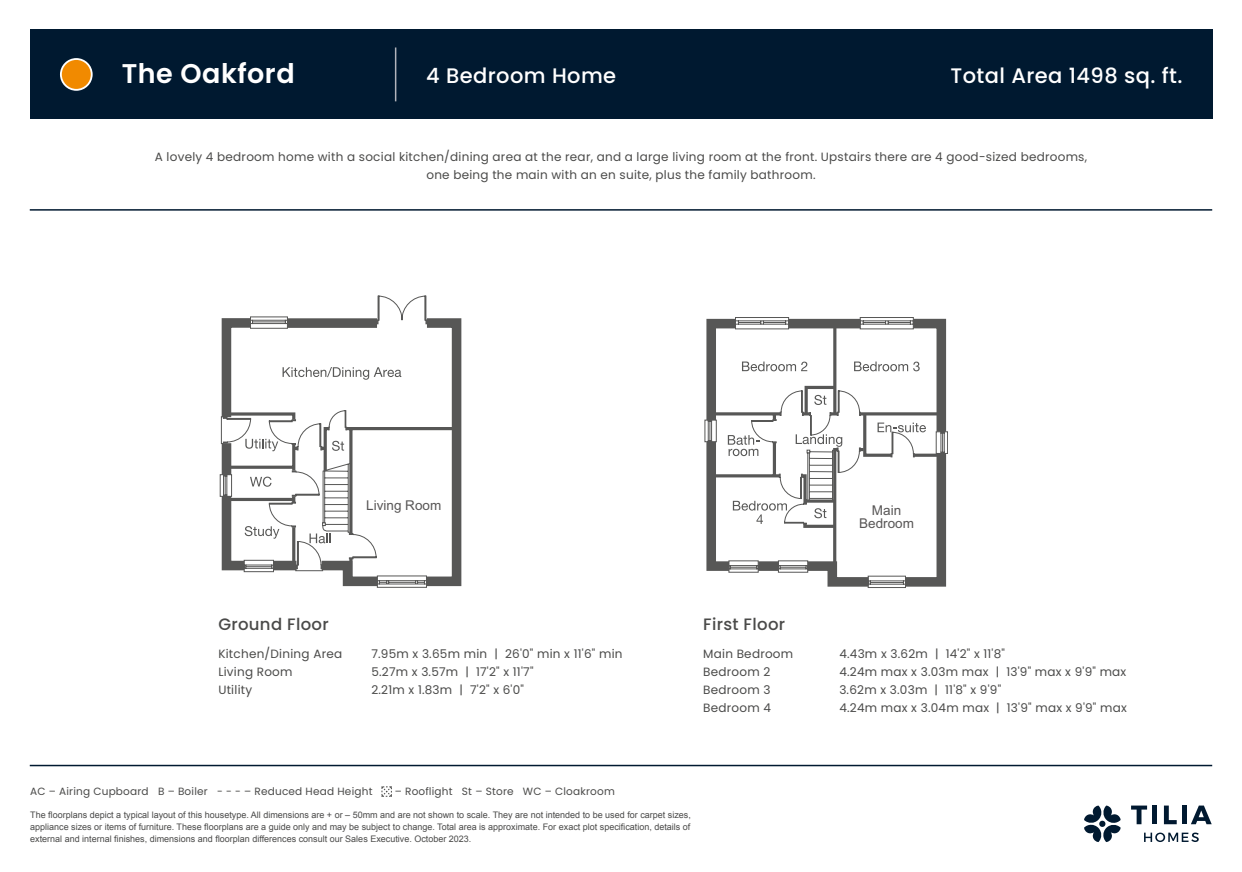
<style>
.page{position:relative;width:1242px;height:872px;background:#fff}
.page>*{position:absolute;margin:0;border:0;box-sizing:border-box;transform-origin:0 0}
.t1{font:600 27px "Poppins";letter-spacing:.02em;color:#fff}
.t2{font:500 21px "Poppins";letter-spacing:.02em;color:#fff}
.t3{font:500 16.5px "Poppins";letter-spacing:.02em;color:#4a4a49}
.t4{font:13.5px/13.5px "Arial";color:#585656;text-align:center}
.t5{font:12px/18px "Poppins";letter-spacing:.02em;color:#4a4a49;text-align:center}
.t6{font:10.5px "Poppins";letter-spacing:.02em;color:#4a4a49}
.t7{font:9px/12px "Arial";color:#4a4a49;text-align:justify}
</style>
<div class="page">
<svg style="left:381px;top:786px;width:11px;height:11px"></svg>
<hr style="left:30px;top:764px;width:1182px;height:2px;background:#001930">
<hr style="left:30px;top:209px;width:1182px;height:2px;background:#001930">
<svg style="left:1131px;top:805px;width:16px;height:19px"></svg>
<div style="left:1152px;top:805px;width:5px;height:19px;background:#001930"></div>
<svg style="left:1164px;top:805px;width:12px;height:19px"></svg>
<div style="left:1181px;top:805px;width:5px;height:19px;background:#001930"></div>
<svg style="left:1191px;top:805px;width:20px;height:19px"></svg>
<svg style="left:1144px;top:832px;width:54px;height:10px"></svg>
<svg style="left:1084px;top:805px;width:36px;height:37px"></svg>
<div style="left:30px;top:30px;width:1182px;height:89px;background:#001930"></div>
<hr style="left:395px;top:47px;width:1px;height:54px;background:#b2b4bc">
<div style="left:61px;top:59px;width:31px;height:31px;background:#f18a00;border-radius:50%"></div>
<div style="left:60px;top:58px;width:33px;height:33px;border:2px solid #fff;border-radius:50%"></div>
<svg style="left:220px;top:296px;width:242px;height:291px"></svg>
<svg style="left:704px;top:317px;width:244px;height:271px"></svg>
<h1 class="t1" style="left:122px;top:58px;width:174px">The Oakford</h1>
<h2 class="t2" style="left:426px;top:64px;width:192px">4 Bedroom Home</h2>
<h2 class="t2" style="left:950px;top:64px;width:233px">Total Area 1498 sq. ft.</h2>
<p class="t5" style="left:155px;top:148px;width:934px">A lovely 4 bedroom home with a social kitchen/dining area at the rear, and a large living room at the front. Upstairs there are 4 good-sized bedrooms, one being the main with an en suite, plus the family bathroom.</p>
<p class="t4" style="left:366px;top:498px;width:77px">Living Room</p>
<p class="t4" style="left:859px;top:503px;width:56px">Main<br>Bedroom</p>
<h3 class="t3" style="left:218px;top:615px;width:112px">Ground Floor</h3>
<h3 class="t3" style="left:703px;top:615px;width:83px">First Floor</h3>
<p class="t5" style="left:218px;top:644px;width:125px">Kitchen/Dining Area</p>
<p class="t5" style="left:371px;top:644px;width:253px">7.95m x 3.65m min | 26'0" min x 11'6" min</p>
<p class="t5" style="left:218px;top:662px;width:76px">Living Room</p>
<p class="t5" style="left:371px;top:662px;width:164px">5.27m x 3.57m | 17'2" x 11'7"</p>
<p class="t5" style="left:218px;top:680px;width:35px">Utility</p>
<p class="t5" style="left:371px;top:680px;width:154px">2.21m x 1.83m | 7'2" x 6'0"</p>
<p class="t5" style="left:703px;top:644px;width:92px">Main Bedroom</p>
<p class="t5" style="left:839px;top:644px;width:167px">4.43m x 3.62m | 14'2" x 11'8"</p>
<p class="t5" style="left:703px;top:662px;width:69px">Bedroom 2</p>
<p class="t5" style="left:839px;top:662px;width:288px">4.24m max x 3.03m max | 13'9" max x 9'9" max</p>
<p class="t5" style="left:703px;top:680px;width:69px">Bedroom 3</p>
<p class="t5" style="left:839px;top:680px;width:163px">3.62m x 3.03m | 11'8" x 9'9"</p>
<p class="t5" style="left:703px;top:698px;width:69px">Bedroom 4</p>
<p class="t5" style="left:839px;top:698px;width:289px">4.24m max x 3.04m max | 13'9" max x 9'9" max</p>
<p class="t6" style="left:30px;top:785px;width:344px">AC – Airing Cupboard B – Boiler - - - – Reduced Head Height</p>
<p class="t6" style="left:395px;top:785px;width:221px">– Rooflight St – Store WC – Cloakroom</p>
<p class="t7" style="left:30px;top:808px;width:662px">The floorplans depict a typical layout of this housetype. All dimensions are + or – 50mm and are not shown to scale. They are not intended to be used for carpet sizes, appliance sizes or items of furniture. These floorplans are a guide only and may be subject to change. Total area is approximate. For exact plot specification, details of external and internal finishes, dimensions and floorplan differences consult our Sales Executive. October 2023.</p>
</div>
